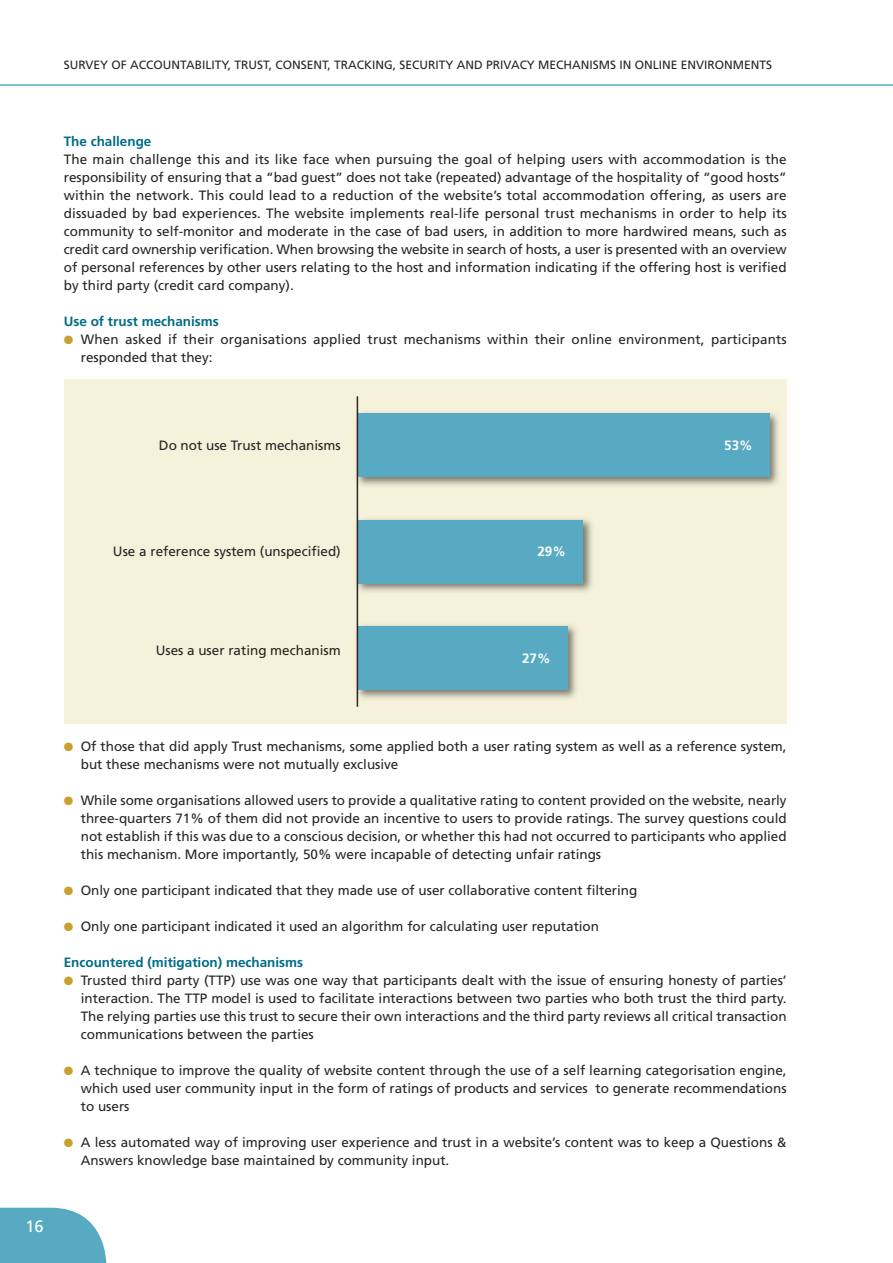
<style>
.page{position:relative;width:893px;height:1263px;background:#fff}
.page>*{position:absolute;margin:0;border:0;box-sizing:border-box;transform-origin:0 0}
.t1{font:16.5px "Frutiger";color:#fff}
.t2{font:13.5px/18px "Frutiger";color:#272627;text-align:justify}
.t3{font:700 13.5px "Frutiger";color:#006c89}
.t4{font:700 13.5px "Frutiger";color:#fff}
.t5{font:12px "Frutiger";color:#272627}
.s1{color:#c8a02e}
</style>
<div class="page">
<svg style="left:0;top:1208px;width:106px;height:55px;background:#67b2c7"></svg>
<div style="left:64px;top:379px;width:723px;height:345px;background:#f6f1db"></div>
<img style="left:356px;top:407px;width:422px;height:85px">
<div style="left:357px;top:413px;width:413px;height:64px;background:#57aac1"></div>
<img style="left:356px;top:513px;width:236px;height:86px">
<div style="left:357px;top:520px;width:226px;height:63px;background:#57aac1"></div>
<img style="left:356px;top:620px;width:221px;height:85px">
<div style="left:357px;top:626px;width:210px;height:64px;background:#57aac1"></div>
<hr style="left:0;top:84px;width:893px;height:2px;background:#57aac1">
<hr style="left:357px;top:396px;width:1px;height:311px;background:#272627">
<p class="t5" style="left:64px;top:60px;width:710px">SURVEY OF ACCOUNTABILITY, TRUST, CONSENT, TRACKING, SECURITY AND PRIVACY MECHANISMS IN ONLINE ENVIRONMENTS</p>
<p class="t3" style="left:64px;top:136px;width:89px">The challenge</p>
<p class="t2" style="left:64px;top:152px;width:724px">The main challenge this and its like face when pursuing the goal of helping users with accommodation is the responsibility of ensuring that a “bad guest” does not take (repeated) advantage of the hospitality of “good hosts” within the network. This could lead to a reduction of the website’s total accommodation offering, as users are dissuaded by bad experiences. The website implements real-life personal trust mechanisms in order to help its community to self-monitor and moderate in the case of bad users, in addition to more hardwired means, such as credit card ownership verification. When browsing the website in search of hosts, a user is presented with an overview of personal references by other users relating to the host and information indicating if the offering host is verified by third party (credit card company).</p>
<p class="t3" style="left:64px;top:316px;width:157px">Use of trust mechanisms</p>
<p class="t2" style="left:81px;top:332px;width:707px;text-indent:-17px"><span class="s1">●</span> When asked if their organisations applied trust mechanisms within their online environment, participants responded that they:</p>
<p class="t2" style="left:159px;top:437px;width:183px">Do not use Trust mechanisms</p>
<p class="t4" style="left:724px;top:440px;width:30px">53%</p>
<p class="t2" style="left:113px;top:543px;width:229px">Use a reference system (unspecified)</p>
<p class="t4" style="left:537px;top:546px;width:30px">29%</p>
<p class="t2" style="left:156px;top:642px;width:187px">Uses a user rating mechanism</p>
<p class="t4" style="left:522px;top:653px;width:30px">27%</p>
<p class="t1" style="left:25px;top:1219px;width:20px">16</p>
<p class="t2" style="left:81px;top:738px;width:707px;text-indent:-17px"><span class="s1">●</span> Of those that did apply Trust mechanisms, some applied both a user rating system as well as a reference system, but these mechanisms were not mutually exclusive</p>
<p class="t2" style="left:81px;top:792px;width:707px;text-indent:-17px"><span class="s1">●</span> While some organisations allowed users to provide a qualitative rating to content provided on the website, nearly three-quarters 71% of them did not provide an incentive to users to provide ratings. The survey questions could not establish if this was due to a conscious decision, or whether this had not occurred to participants who applied this mechanism. More importantly, 50% were incapable of detecting unfair ratings</p>
<p class="t2" style="left:64px;top:882px;width:575px"><span class="s1">●</span> Only one participant indicated that they made use of user collaborative content filtering</p>
<p class="t2" style="left:64px;top:918px;width:537px"><span class="s1">●</span> Only one participant indicated it used an algorithm for calculating user reputation</p>
<p class="t3" style="left:64px;top:957px;width:241px">Encountered (mitigation) mechanisms</p>
<p class="t2" style="left:81px;top:972px;width:707px;text-indent:-17px"><span class="s1">●</span> Trusted third party (TTP) use was one way that participants dealt with the issue of ensuring honesty of parties’ interaction. The TTP model is used to facilitate interactions between two parties who both trust the third party.<br>The relying parties use this trust to secure their own interactions and the third party reviews all critical transaction communications between the parties</p>
<p class="t2" style="left:81px;top:1062px;width:707px;text-indent:-17px"><span class="s1">●</span> A technique to improve the quality of website content through the use of a self learning categorisation engine, which used user community input in the form of ratings of products and services to generate recommendations to users</p>
<p class="t2" style="left:81px;top:1134px;width:707px;text-indent:-17px"><span class="s1">●</span> A less automated way of improving user experience and trust in a website’s content was to keep a Questions &amp;<br>Answers knowledge base maintained by community input.</p>
</div>
